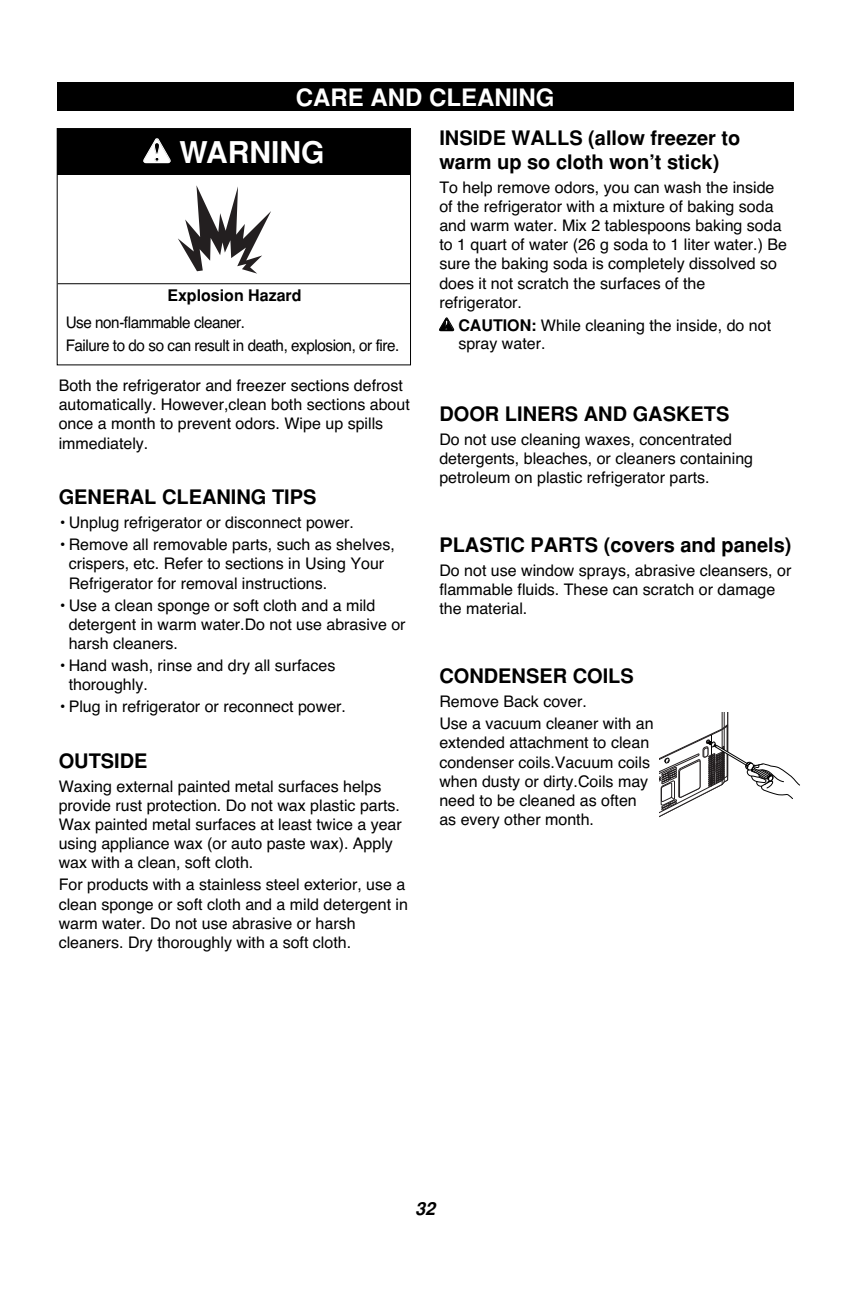
<style>
.page{position:relative;width:850px;height:1302px;background:#fff}
.page>*{position:absolute;margin:0;border:0;box-sizing:border-box;transform-origin:0 0}
.t1{font:700 30px "Helvetica";color:#fff}
.t2{font:700 24px "Helvetica";color:#fff}
.t3{font:700 20px/24px "Helvetica";color:#000}
.t4{font:italic 700 18px "Helvetica";color:#000}
.t5{font:16px/19.2px "Helvetica";color:#000}
.t6{font:16px/23.6px "Helvetica";letter-spacing:-.03em;color:#000;scale:.95 1}
.t7{font:700 16px "Helvetica";color:#000}
.s1{font-weight:700}
</style>
<div class="page">
<div style="left:57px;top:83px;width:737px;height:28px;background:#000"></div>
<div style="left:57px;top:128px;width:354px;height:237px;border:1px solid #000"></div>
<div style="left:58px;top:129px;width:352px;height:45px;background:#000"></div>
<svg style="left:178px;top:185px;width:93px;height:89px"></svg>
<hr style="left:58px;top:283px;width:352px;height:1px;background:#000">
<svg style="left:660px;top:712px;width:140px;height:105px"></svg>
<h2 class="t2" style="left:296px;top:88px;width:260px">CARE AND CLEANING</h2>
<h1 class="t1" style="left:179px;top:142px;width:146px">WARNING</h1>
<p class="t7" style="left:167px;top:290px;width:136px">Explosion Hazard</p>
<p class="t6" style="left:66px;top:312px;width:353px">Use non-flammable cleaner.<br>Failure to do so can result in death, explosion, or fire.</p>
<p class="t5" style="left:59px;top:377px;width:353px">Both the refrigerator and freezer sections defrost automatically. However,clean both sections about once a month to prevent odors. Wipe up spills immediately.</p>
<p class="t3" style="left:59px;top:487px;width:259px">GENERAL CLEANING TIPS</p>
<p class="t5" style="left:59px;top:514px;width:297px">• Unplug refrigerator or disconnect power.</p>
<p class="t5" style="left:69px;top:536px;width:328px;text-indent:-10px">• Remove all removable parts, such as shelves, crispers, etc. Refer to sections in Using Your<br>Refrigerator for removal instructions.</p>
<p class="t5" style="left:69px;top:597px;width:338px;text-indent:-10px">• Use a clean sponge or soft cloth and a mild detergent in warm water.Do not use abrasive or harsh cleaners.</p>
<p class="t5" style="left:69px;top:657px;width:268px;text-indent:-10px">• Hand wash, rinse and dry all surfaces thoroughly.</p>
<p class="t5" style="left:59px;top:699px;width:289px">• Plug in refrigerator or reconnect power.</p>
<p class="t3" style="left:59px;top:751px;width:90px">OUTSIDE</p>
<p class="t5" style="left:59px;top:778px;width:345px">Waxing external painted metal surfaces helps provide rust protection. Do not wax plastic parts.<br>Wax painted metal surfaces at least twice a year using appliance wax (or auto paste wax). Apply wax with a clean, soft cloth.</p>
<p class="t5" style="left:59px;top:877px;width:351px">For products with a stainless steel exterior, use a clean sponge or soft cloth and a mild detergent in warm water. Do not use abrasive or harsh cleaners. Dry thoroughly with a soft cloth.</p>
<p class="t3" style="left:439px;top:128px;width:303px">INSIDE WALLS (allow freezer to warm up so cloth won’t stick)</p>
<p class="t5" style="left:439px;top:179px;width:349px">To help remove odors, you can wash the inside of the refrigerator with a mixture of baking soda and warm water. Mix 2 tablespoons baking soda to 1 quart of water (26 g soda to 1 liter water.) Be sure the baking soda is completely dissolved so does it not scratch the surfaces of the refrigerator.</p>
<p class="t5" style="left:458px;top:318px;width:314px;line-height:18.4px"><span class="s1">CAUTION:</span> While cleaning the inside, do not spray water.</p>
<p class="t3" style="left:439px;top:404px;width:291px">DOOR LINERS AND GASKETS</p>
<p class="t5" style="left:439px;top:431px;width:315px">Do not use cleaning waxes, concentrated detergents, bleaches, or cleaners containing petroleum on plastic refrigerator parts.</p>
<p class="t3" style="left:439px;top:535px;width:354px">PLASTIC PARTS (covers and panels)</p>
<p class="t5" style="left:439px;top:562px;width:354px">Do not use window sprays, abrasive cleansers, or flammable fluids. These can scratch or damage the material.</p>
<p class="t3" style="left:439px;top:666px;width:196px">CONDENSER COILS</p>
<p class="t5" style="left:439px;top:692px;width:216px;line-height:22px">Remove Back cover.<br>Use a vacuum cleaner with an</p>
<p class="t5" style="left:439px;top:735px;width:212px">extended attachment to clean condenser coils.Vacuum coils when dusty or dirty.Coils may need to be cleaned as often as every other month.</p>
<p class="t4" style="left:415px;top:1202px;width:22px">32</p>
</div>
